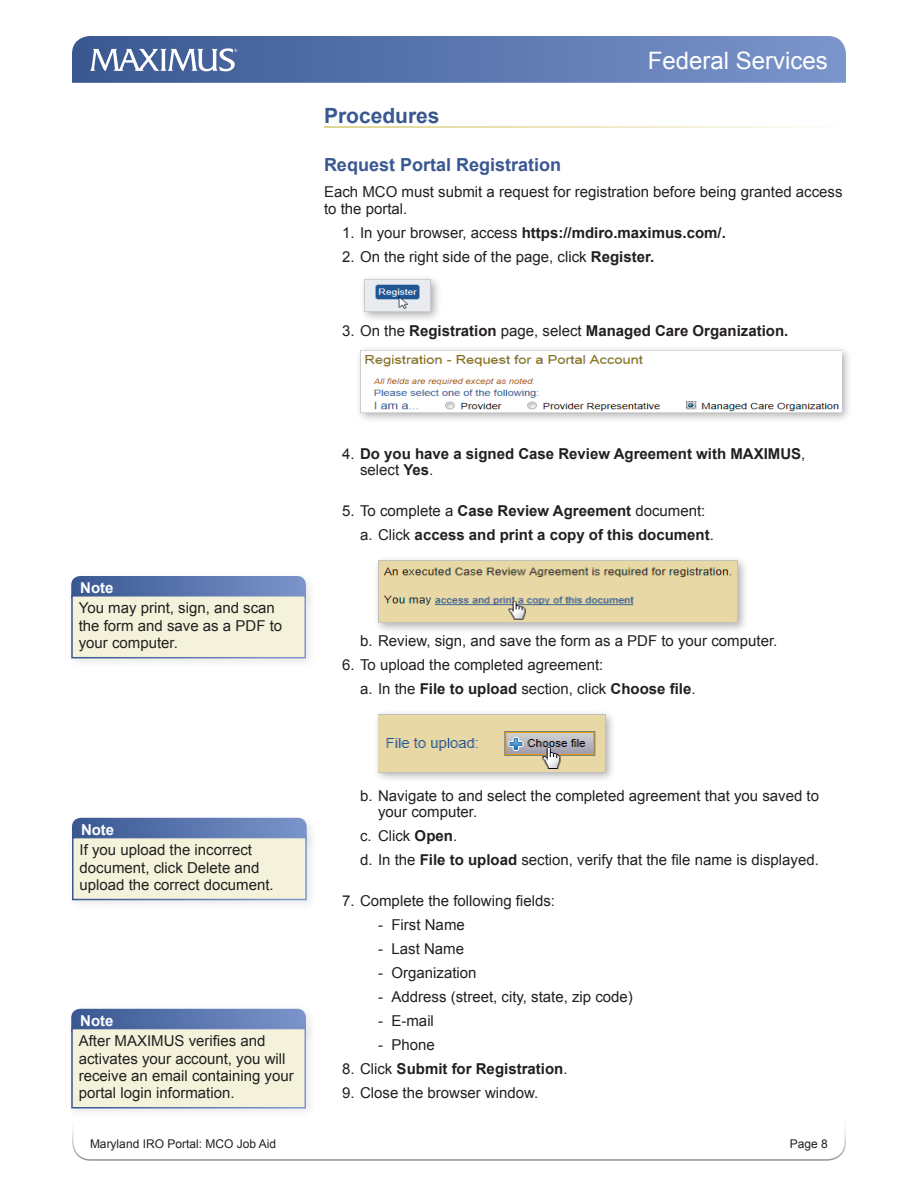
<style>
.page{position:relative;width:918px;height:1188px;background:#fff}
.page>*{position:absolute;margin:0;border:0;box-sizing:border-box;transform-origin:0 0}
.t1{font:24px "Arial";color:#fff}
.Heading_1{font:700 21px "Arial";color:#395791}
.Heading_2{font:700 18px "Arial";color:#395791}
.Note{font:15px/17.2px "Arial";color:#231f20}
.t2{font:700 15px/16.5px "Arial";color:#231f20}
.Normal_-_Arial_10_pt{font:15px/17.2px "Arial";color:#231f20}
.Note-2{font:700 15px "Arial";color:#fff}
.t3{font:12px "Arial";color:#231f20}
.s1{font-weight:400}
.s2{font-weight:700}
</style>
<div class="page">
<svg style="left:72px;top:1127px;width:774px;height:34px"></svg>
<svg style="left:72px;top:36px;width:774px;height:47px;background:#627db2"></svg>
<div style="left:359px;top:274px;width:83px;height:49px;background:#231f20;opacity:.36"></div>
<img style="left:364px;top:280px;width:67px;height:32px">
<div style="left:355px;top:345px;width:498px;height:79px;background:#231f20;opacity:.36"></div>
<img style="left:360px;top:350px;width:482px;height:62px">
<div style="left:373px;top:556px;width:376px;height:77px;background:#231f20;opacity:.36"></div>
<img style="left:378px;top:561px;width:359px;height:61px">
<div style="left:373px;top:709px;width:243px;height:74px;background:#231f20;opacity:.36"></div>
<img style="left:378px;top:714px;width:227px;height:58px">
<svg style="left:71px;top:576px;width:235px;height:14px;background:#5b77af"></svg>
<div style="left:66px;top:590px;width:251px;height:80px;background:#231f20;opacity:.1"></div>
<div style="left:72px;top:596px;width:233px;height:62px;background:#f5f2db"></div>
<div style="left:71px;top:595px;width:235px;height:63px;border:2px solid #fff"></div>
<div style="left:67px;top:813px;width:251px;height:39px;background:#231f20;opacity:.1"></div>
<svg style="left:72px;top:818px;width:235px;height:14px;background:#5b77ae"></svg>
<div style="left:67px;top:832px;width:251px;height:80px;background:#231f20;opacity:.1"></div>
<div style="left:73px;top:838px;width:233px;height:62px;background:#f5f2db"></div>
<div style="left:72px;top:837px;width:235px;height:63px;border:2px solid #fff"></div>
<div style="left:66px;top:1004px;width:251px;height:39px;background:#231f20;opacity:.1"></div>
<svg style="left:71px;top:1009px;width:235px;height:14px;background:#5b77ae"></svg>
<div style="left:66px;top:1023px;width:251px;height:97px;background:#231f20;opacity:.1"></div>
<div style="left:72px;top:1029px;width:233px;height:79px;background:#f5f2db"></div>
<div style="left:71px;top:1028px;width:235px;height:80px;border:2px solid #fff"></div>
<h1 class="t1" style="left:648px;top:44px;width:182px">Federal Services</h1>
<p class="Heading_1" style="left:324px;top:102px;width:117px">Procedures</p>
<p class="Heading_2" style="left:324px;top:153px;width:239px">Request Portal Registration</p>
<p class="Normal_-_Arial_10_pt" style="left:324px;top:184px;width:520px">Each MCO must submit a request for registration before being granted access to the portal.</p>
<p class="t2" style="left:342px;top:225px;width:383px"><span class="s1">1. In your browser, access</span> https://mdiro.maximus.com/.</p>
<p class="Note" style="left:342px;top:249px;width:312px">2. On the right side of the page, click <span class="s2">Register.</span></p>
<p class="t2" style="left:342px;top:323px;width:446px"><span class="s1">3. On the</span> Registration <span class="s1">page, select</span> Managed Care Organization.</p>
<p class="Note-2" style="left:80px;top:578px;width:35px">Note</p>
<p class="Note" style="left:79px;top:600px;width:205px">You may print, sign, and scan the form and save as a PDF to your computer.</p>
<p class="t2" style="left:360px;top:446px;width:447px;text-indent:-18px"><span class="s1">4.</span> Do you have a signed Case Review Agreement with MAXIMUS<span class="s1">, select</span> Yes<span class="s1">.</span></p>
<p class="Note" style="left:342px;top:502px;width:365px">5. To complete a <span class="s2">Case Review Agreement</span> document:</p>
<p class="t2" style="left:360px;top:527px;width:355px"><span class="s1">a. Click</span> access and print a copy of this document<span class="s1">.</span></p>
<p class="Note" style="left:360px;top:633px;width:419px">b. Review, sign, and save the form as a PDF to your computer.</p>
<p class="Note" style="left:342px;top:657px;width:263px">6. To upload the completed agreement:</p>
<p class="t2" style="left:360px;top:681px;width:337px"><span class="s1">a. In the</span> File to upload <span class="s1">section, click</span> Choose file<span class="s1">.</span></p>
<p class="Note" style="left:378px;top:788px;width:443px;line-height:16.5px;text-indent:-18px">b. Navigate to and select the completed agreement that you saved to your computer.</p>
<p class="Note" style="left:360px;top:828px;width:99px">c. Click <span class="s2">Open</span>.</p>
<p class="Note" style="left:360px;top:852px;width:460px">d. In the <span class="s2">File to upload</span> section, verify that the file name is displayed.</p>
<p class="Note" style="left:342px;top:892px;width:215px">7. Complete the following fields:</p>
<p class="Note" style="left:378px;top:916px;width:88px">- First Name</p>
<p class="Note" style="left:378px;top:940px;width:88px">- Last Name</p>
<p class="Note" style="left:378px;top:964px;width:100px">- Organization</p>
<p class="Note" style="left:378px;top:988px;width:256px">- Address (street, city, state, zip code)</p>
<p class="Note" style="left:378px;top:1012px;width:57px">- E-mail</p>
<p class="Note" style="left:378px;top:1036px;width:58px">- Phone</p>
<p class="t2" style="left:342px;top:1061px;width:227px"><span class="s1">8. Click</span> Submit for Registration<span class="s1">.</span></p>
<p class="Note" style="left:342px;top:1084px;width:198px">9. Close the browser window.</p>
<p class="Note-2" style="left:81px;top:819px;width:35px">Note</p>
<p class="Note" style="left:80px;top:842px;width:196px">If you upload the incorrect document, click Delete and upload the correct document.</p>
<p class="Note-2" style="left:80px;top:1010px;width:35px">Note</p>
<p class="Note" style="left:79px;top:1033px;width:217px">After MAXIMUS verifies and activates your account, you will receive an email containing your portal login information.</p>
<p class="t3" style="left:90px;top:1136px;width:188px">Maryland IRO Portal: MCO Job Aid</p>
<p class="t3" style="left:790px;top:1136px;width:40px">Page 8</p>
</div>
